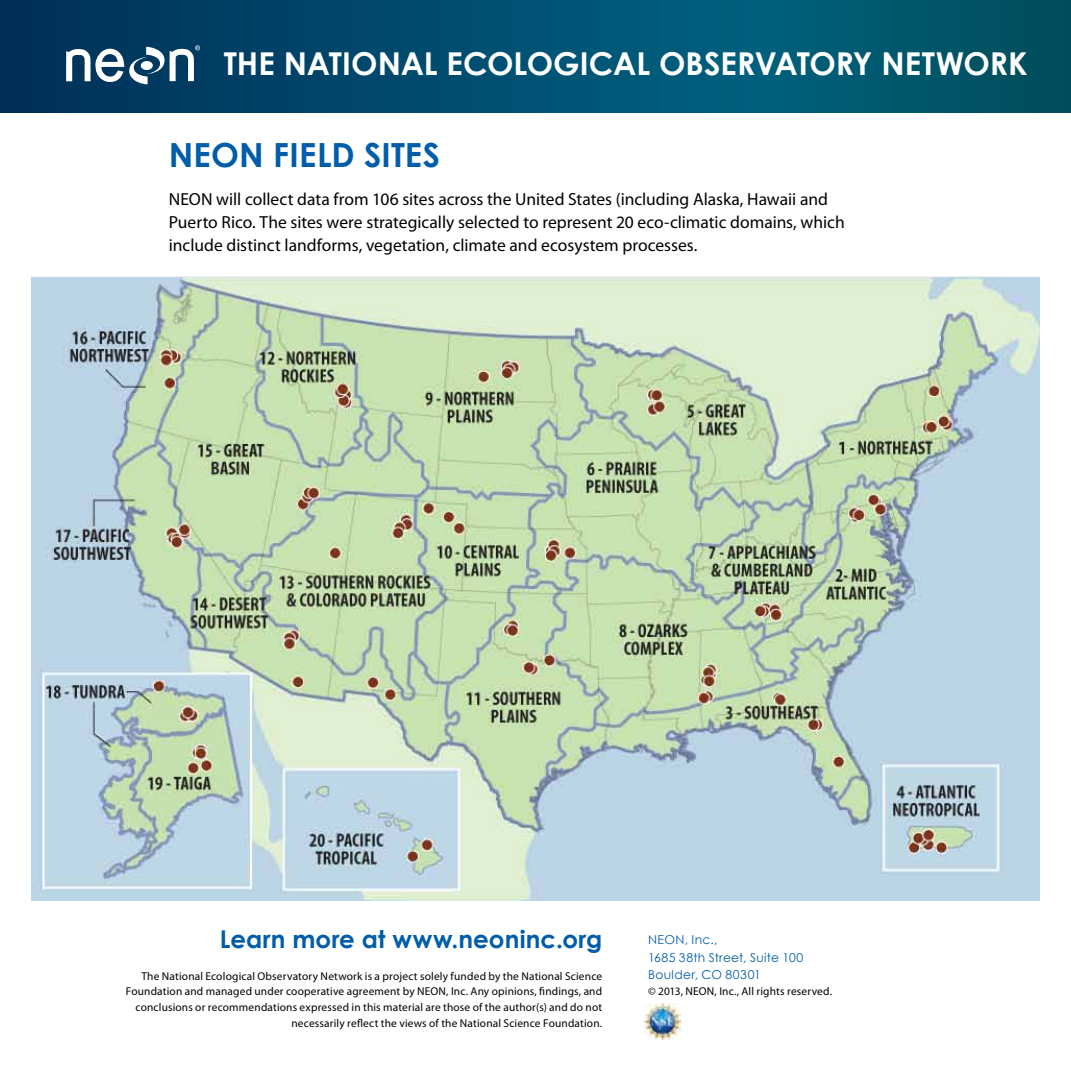
<style>
.page{position:relative;width:1071px;height:1071px;background:#fff}
.page>*{position:absolute;margin:0;border:0;box-sizing:border-box;transform-origin:0 0}
.t1{font:700 33.25px "Century Gothic";letter-spacing:.01em;color:#005daa}
.t2{font:700 31.5px "Century Gothic";letter-spacing:-.005em;color:#fff}
.t3{font:700 24.5px "Century Gothic";letter-spacing:.005em;color:#005daa}
.t4{font:17.5px/22.8px "Myriad Pro";color:#000}
.t5{font:12.25px/17.5px "Century Gothic";letter-spacing:.025em;color:#005daa}
.t6{font:11.38px/15.8px "Myriad Pro";letter-spacing:.015em;color:#000;text-align:right}
</style>
<div class="page">
<img style="left:32px;top:276px;width:1008px;height:624px">
<svg style="left:0;top:0;width:1071px;height:112px;background:#004d6b"></svg>
<svg style="left:66px;top:45px;width:134px;height:39px"></svg>
<img style="left:644px;top:1004px;width:36px;height:36px">
<h2 class="t2" style="left:224px;top:44px;width:351px">THE NATIONAL ECOLOGICA</h2>
<h2 class="t2" style="left:636px;top:44px;width:43px">L OBSE</h2>
<h2 class="t2" style="left:737px;top:44px;width:292px">RVATORY NETWORK</h2>
<h1 class="t1" style="left:169px;top:134px;width:273px">NEON FIELD SITES</h1>
<p class="t4" style="left:169px;top:188px;width:677px">NEON will collect data from 106 sites across the United States (including Alaska, Hawaii and<br>Puerto Rico. The sites were strategically selected to represent 20 eco-climatic domains, which include distinct landforms, vegetation, climate and ecosystem processes.</p>
<h3 class="t3" style="left:220px;top:924px;width:384px">LEARN MORE AT WWW.NEONINC.ORG</h3>
<p class="t6" style="left:126px;top:968px;width:478px">The National Ecological Observatory Network is a project solely funded by the National Science Foundation and managed under cooperative agreement by NEON, Inc. Any opinions, findings, and conclusions or recommendations expressed in this material are those of the author(s) and do not necessarily reflect the views of the National Science Foundation.</p>
<p class="t5" style="left:648px;top:931px;width:157px">NEON, Inc.,<br>1685 38th Street, Suite 100<br>Boulder, CO 80301</p>
<p class="t6" style="left:648px;top:983px;width:186px">© 2013, NEON, Inc., All rights reserved.</p>
</div>
